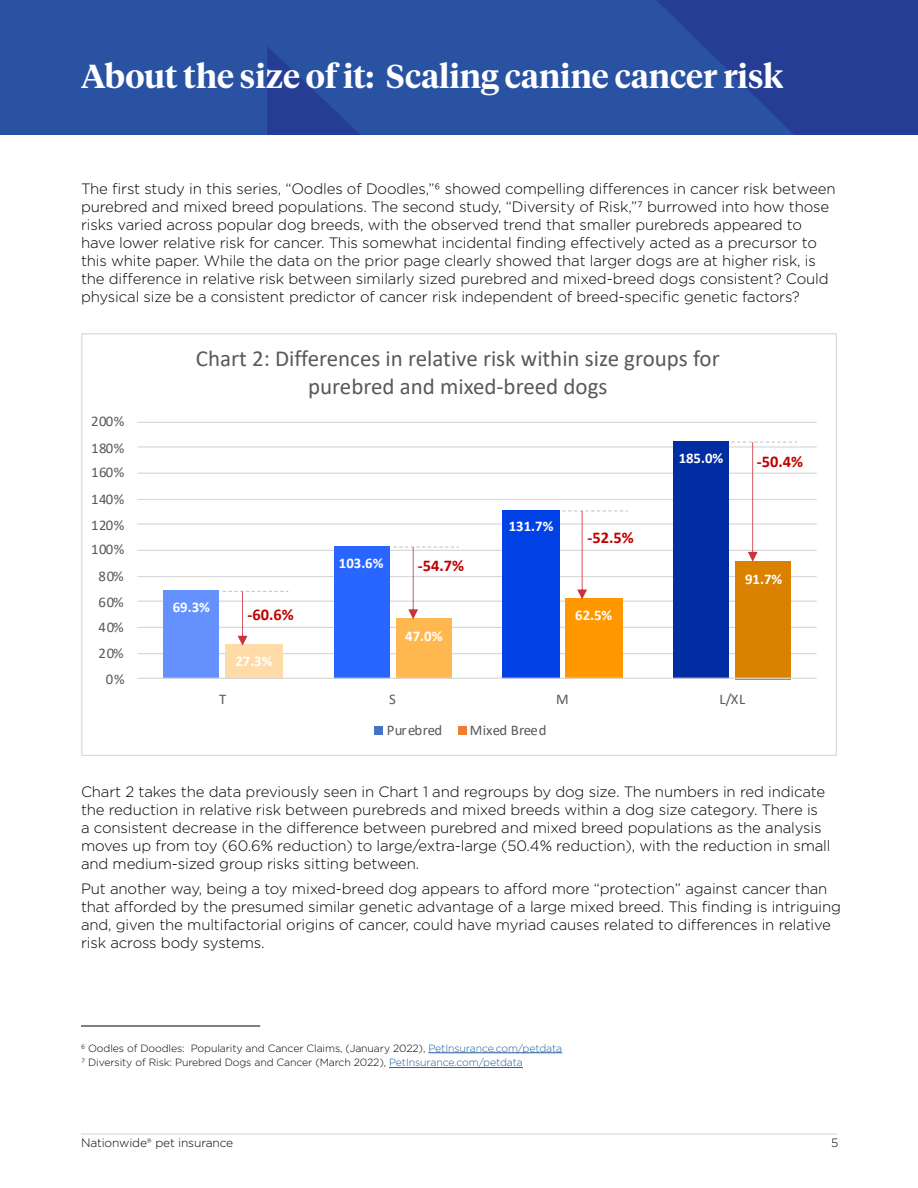
<style>
.page{position:relative;width:918px;height:1188px;background:#fff}
.page>*{position:absolute;margin:0;border:0;box-sizing:border-box;transform-origin:0 0}
.t1{font:600 33px "Tiempos Headline";color:#fff}
.t2{font:22.95px/27.9px "Calibri";color:#595959;text-align:center}
.t3{font:700 16.35px "Calibri";color:#c00000}
.t4{font:300 15px/18px "Gotham";letter-spacing:-.01em;color:#000}
.t5{font:14.7px "Calibri";letter-spacing:.02em;color:#595959}
.t6{font:700 14.7px "Calibri";color:#fff}
.t7{font:14.7px "Calibri";color:#595959}
.t8{font:14.7px "Calibri";letter-spacing:-.015em;color:#595959}
.t9{font:300 12px "Gotham";letter-spacing:-.01em;color:#000}
.t10{font:300 10.5px "Gotham";letter-spacing:-.01em;color:#000}
.s1{color:#215e9e}
</style>
<div class="page">
<img style="left:0;top:0;width:918px;height:135px">
<hr style="left:81px;top:1134px;width:756px;height:1px;background:#d0d3d4">
<hr style="left:138px;top:653px;width:679px;height:1px;background:#d9d9d9">
<hr style="left:138px;top:627px;width:679px;height:1px;background:#d9d9d9">
<hr style="left:138px;top:601px;width:679px;height:1px;background:#d9d9d9">
<hr style="left:138px;top:576px;width:679px;height:1px;background:#d9d9d9">
<hr style="left:138px;top:550px;width:679px;height:1px;background:#d9d9d9">
<hr style="left:138px;top:523px;width:679px;height:2px;background:#d9d9d9">
<hr style="left:138px;top:499px;width:679px;height:1px;background:#d9d9d9">
<hr style="left:138px;top:473px;width:679px;height:1px;background:#d9d9d9">
<hr style="left:138px;top:446px;width:679px;height:2px;background:#d9d9d9">
<hr style="left:138px;top:422px;width:679px;height:1px;background:#d9d9d9">
<div style="left:163px;top:590px;width:56px;height:89px;background:#6591ff"></div>
<div style="left:334px;top:546px;width:55px;height:133px;background:#2966ff"></div>
<div style="left:503px;top:510px;width:57px;height:169px;background:#0042e6"></div>
<div style="left:673px;top:441px;width:56px;height:238px;background:#002da2"></div>
<div style="left:225px;top:645px;width:58px;height:34px;background:#ffdba7"></div>
<div style="left:396px;top:618px;width:56px;height:61px;background:#ffb84f"></div>
<div style="left:565px;top:599px;width:57px;height:80px;background:#ff9800"></div>
<div style="left:736px;top:561px;width:55px;height:118px;background:#da8200"></div>
<hr style="left:138px;top:678px;width:679px;height:1px;background:#d9d9d9">
<div style="left:375px;top:727px;width:8px;height:8px;background:#4472c4"></div>
<div style="left:458px;top:727px;width:8px;height:8px;background:#ed7d31"></div>
<svg style="left:223px;top:591px;width:65px;height:55px"></svg>
<svg style="left:393px;top:547px;width:66px;height:72px"></svg>
<svg style="left:562px;top:511px;width:66px;height:88px"></svg>
<svg style="left:731px;top:442px;width:66px;height:120px"></svg>
<hr style="left:428px;top:1053px;width:134px;height:1px;background:#215e9e">
<hr style="left:389px;top:1067px;width:134px;height:1px;background:#215e9e">
<hr style="left:81px;top:1026px;width:179px;height:1px;background:#000">
<p class="t1" style="left:81px;top:54px;width:704px">About the size of it: Scaling canine cancer risk</p>
<p class="t4" style="left:81px;top:180px;width:756px">The first study in this series, “Oodles of Doodles,”6 showed compelling differences in cancer risk between purebred and mixed breed populations. The second study, “Diversity of Risk,”7 burrowed into how those risks varied across popular dog breeds, with the observed trend that smaller purebreds appeared to have lower relative risk for cancer. This somewhat incidental finding effectively acted as a precursor to this white paper. While the data on the prior page clearly showed that larger dogs are at higher risk, is the difference in relative risk between similarly sized purebred and mixed-breed dogs consistent? Could physical size be a consistent predictor of cancer risk independent of breed-specific genetic factors?</p>
<p class="t5" style="left:91px;top:411px;width:35px">200%</p>
<p class="t5" style="left:91px;top:438px;width:35px">180%</p>
<p class="t5" style="left:91px;top:462px;width:35px">160%</p>
<p class="t5" style="left:91px;top:488px;width:35px">140%</p>
<p class="t5" style="left:91px;top:515px;width:35px">120%</p>
<p class="t5" style="left:91px;top:539px;width:35px">100%</p>
<p class="t5" style="left:98px;top:566px;width:27px">80%</p>
<p class="t5" style="left:98px;top:592px;width:27px">60%</p>
<p class="t5" style="left:98px;top:616px;width:27px">40%</p>
<p class="t5" style="left:98px;top:643px;width:27px">20%</p>
<p class="t5" style="left:106px;top:669px;width:20px">0%</p>
<p class="t2" style="left:196px;top:344px;width:525px">Chart 2: Differences in relative risk within size groups for purebred and mixed-breed dogs</p>
<p class="t6" style="left:173px;top:597px;width:39px">69.3%</p>
<p class="t3" style="left:247px;top:603px;width:48px">-60.6%</p>
<p class="t6" style="left:235px;top:651px;width:39px">27.3%</p>
<p class="t6" style="left:339px;top:552px;width:46px">103.6%</p>
<p class="t3" style="left:418px;top:554px;width:48px">-54.7%</p>
<p class="t6" style="left:405px;top:626px;width:39px">47.0%</p>
<p class="t6" style="left:509px;top:516px;width:46px">131.7%</p>
<p class="t3" style="left:587px;top:526px;width:48px">-52.5%</p>
<p class="t6" style="left:575px;top:605px;width:39px">62.5%</p>
<p class="t6" style="left:679px;top:447px;width:46px">185.0%</p>
<p class="t3" style="left:757px;top:450px;width:48px">-50.4%</p>
<p class="t6" style="left:745px;top:569px;width:39px">91.7%</p>
<p class="t5" style="left:219px;top:689px;width:9px">T</p>
<p class="t5" style="left:389px;top:689px;width:8px">S</p>
<p class="t5" style="left:556px;top:689px;width:14px">M</p>
<p class="t5" style="left:719px;top:689px;width:27px">L/XL</p>
<p class="t8" style="left:387px;top:720px;width:57px">Purebred</p>
<p class="t7" style="left:470px;top:720px;width:78px">Mixed Breed</p>
<p class="t4" style="left:81px;top:783px;width:751px">Chart 2 takes the data previously seen in Chart 1 and regroups by dog size. The numbers in red indicate the reduction in relative risk between purebreds and mixed breeds within a dog size category. There is<br>a consistent decrease in the difference between purebred and mixed breed populations as the analysis moves up from toy (60.6% reduction) to large/extra-large (50.4% reduction), with the reduction in small and medium-sized group risks sitting between.</p>
<p class="t4" style="left:81px;top:879px;width:761px">Put another way, being a toy mixed-breed dog appears to afford more “protection” against cancer than that afforded by the presumed similar genetic advantage of a large mixed breed. This finding is intriguing and, given the multifactorial origins of cancer, could have myriad causes related to differences in relative risk across body systems.</p>
<p class="t10" style="left:81px;top:1041px;width:483px">6 Oodles of Doodles: Popularity and Cancer Claims, (January 2022), <span class="s1">PetInsurance.com/petdata</span></p>
<p class="t10" style="left:81px;top:1056px;width:443px">7 Diversity of Risk: Purebred Dogs and Cancer (March 2022), <span class="s1">PetInsurance.com/petdata</span></p>
<p class="t9" style="left:81px;top:1135px;width:154px">Nationwide® pet insurance</p>
<p class="t9" style="left:831px;top:1135px;width:9px">5</p>
</div>
